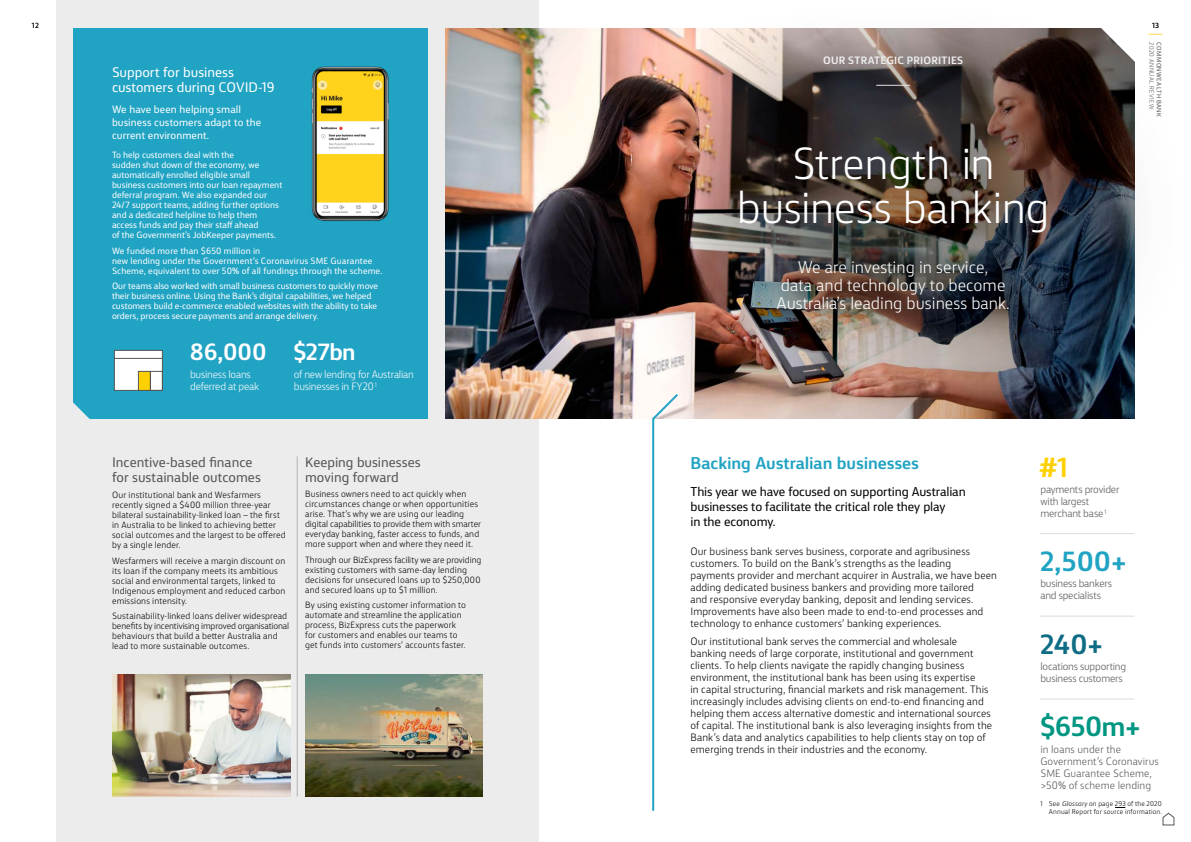
<style>
.page{position:relative;width:1191px;height:842px;background:#fff}
.page>*{position:absolute;margin:0;border:0;box-sizing:border-box;transform-origin:0 0}
.t1{font:300 42px/44px "CBA Sans";letter-spacing:-.015em;color:#fff;text-align:center}
.t2{font:700 26px "CBA Sans";color:#21a3c3}
.t3{font:700 26px "CBA Sans";color:#009682}
.t4{font:700 26px "CBA Sans";color:#0e6c84}
.t5{font:700 26px "CBA Sans";color:#ffd000}
.t6{font:700 22px "CBA Sans";letter-spacing:-.02em;color:#fff}
.t7{font:300 16px/18px "CBA Sans";color:#fff;text-align:center}
.t8{font:700 16px "CBA Sans";letter-spacing:-.005em;color:#21a3c3}
.t9{font:13px/15px "CBA Sans";letter-spacing:-.005em;color:#565656}
.t10{font:13px/15px "CBA Sans";letter-spacing:-.005em;color:#fff}
.t11{font:12px/15px "CBA Sans";letter-spacing:-.01em;color:#000}
.t12{font:300 10px/12px "CBA Sans";letter-spacing:.01em;color:#000}
.t13{font:300 10px/12px "CBA Sans";letter-spacing:-.015em;color:#565656}
.t14{font:300 10px/12px "CBA Sans";letter-spacing:.005em;color:#565656}
.t15{font:300 10px/12px "CBA Sans";letter-spacing:-.02em;color:#fff}
.t16{font:10px/13px "CBA Sans";letter-spacing:.005em;color:#fff}
.t17{font:700 10px "CBA Sans";letter-spacing:.02em;color:#fff}
.t18{font:300 8.5px/10px "CBA Sans";letter-spacing:.015em;color:#000}
.t19{font:8.5px/10px "CBA Sans";color:#fff}
.t20{font:700 7px "CBA Sans";color:#000}
.t21{font:300 6.5px/8.5px "CBA Sans";letter-spacing:.025em;color:#000;text-align:right}
.t22{font:300 6px "CBA Sans";letter-spacing:.065em;color:#565656}
.t23{font:6px "CBA Sans";letter-spacing:.06em;color:#565656}
.s1{font-style:italic}
</style>
<div class="page">
<div style="left:57px;top:0;width:482px;height:842px;background:#ececed"></div>
<img style="left:445px;top:29px;width:689px;height:390px">
<hr style="left:1040px;top:533px;width:94px;height:1px;background:#dadada">
<hr style="left:1040px;top:616px;width:94px;height:1px;background:#dadada">
<hr style="left:1040px;top:699px;width:94px;height:1px;background:#dadada">
<div style="left:589px;top:0;width:602px;height:382px;background:#000;opacity:.5"></div>
<div style="left:748px;top:231px;width:289px;height:111px;background:#000;opacity:.4"></div>
<svg style="left:651px;top:392px;width:29px;height:419px"></svg>
<div style="left:74px;top:29px;width:354px;height:390px;background:#21a3c3"></div>
<svg style="left:73px;top:402px;width:17px;height:17px"></svg>
<img style="left:305px;top:674px;width:177px;height:123px">
<hr style="left:297px;top:456px;width:1px;height:341px;background:#b1b2b3">
<img style="left:112px;top:674px;width:178px;height:123px">
<img style="left:311px;top:66px;width:78px;height:155px">
<div style="left:114px;top:350px;width:49px;height:41px;background:#fff;border:1px solid #565656"></div>
<svg style="left:114px;top:357px;width:49px;height:34px"></svg>
<svg style="left:1148px;top:34px;width:14px;height:1px"></svg>
<svg style="left:1162px;top:812px;width:12px;height:14px"></svg>
<p class="t20" style="left:32px;top:19px;width:8px">12</p>
<p class="t20" style="left:1152px;top:19px;width:9px">13</p>
<p class="t22" style="left:1156px;top:42px;width:69px;rotate:90deg">2020 ANNUAL REVIEW</p>
<p class="t23" style="left:1164px;top:42px;width:77px;rotate:90deg">COMMONWEALTH BANK</p>
<p class="t17" style="left:823px;top:52px;width:141px">OUR STRATEGIC PRIORITIES</p>
<h3 class="t10" style="left:112px;top:63px;width:164px">Support for business customers during COVID-19</h3>
<p class="t16" style="left:112px;top:102px;width:151px">We have been helping small business customers adapt to the current environment.</p>
<p class="t19" style="left:112px;top:149px;width:172px">To help customers deal with the<br>sudden shut down of the economy, we automatically enrolled eligible small business customers into our loan repayment deferral program. We also expanded our 24/7 support teams, adding further options and a dedicated helpline to help them access funds and pay their staff ahead<br>of the Government’s JobKeeper payments.</p>
<p class="t19" style="left:112px;top:245px;width:272px">We funded more than $650 million in<br>new lending under the Government’s Coronavirus SME Guarantee<br>Scheme, equivalent to over 50% of all fundings through the scheme.</p>
<p class="t19" style="left:112px;top:280px;width:268px">Our teams also worked with small business customers to quickly move their business online. Using the Bank’s digital capabilities, we helped customers build e-commerce enabled websites with the ability to take orders, process secure payments and arrange delivery.</p>
<h1 class="t1" style="left:737px;top:138px;width:314px">Strength in business banking</h1>
<h3 class="t7" style="left:776px;top:257px;width:235px">We are investing in service,<br>data and technology to become<br>Australia’s leading business bank.</h3>
<h3 class="t6" style="left:190px;top:332px;width:167px">86,000 $27bn</h3>
<p class="t15" style="left:190px;top:368px;width:71px">business loans deferred at peak</p>
<p class="t15" style="left:294px;top:368px;width:122px">of new lending for Australian businesses in FY20 <sup>1</sup></p>
<h3 class="t9" style="left:112px;top:454px;width:150px">Incentive-based finance for sustainable outcomes</h3>
<p class="t18" style="left:112px;top:489px;width:175px">Our institutional bank and Wesfarmers recently signed a $400 million three-year bilateral sustainability-linked loan – the first in Australia to be linked to achieving better social outcomes and the largest to be offered by a single lender.</p>
<p class="t18" style="left:112px;top:555px;width:175px">Wesfarmers will receive a margin discount on its loan if the company meets its ambitious social and environmental targets, linked to Indigenous employment and reduced carbon emissions intensity.</p>
<p class="t18" style="left:112px;top:610px;width:178px">Sustainability-linked loans deliver widespread benefits by incentivising improved organisational behaviours that build a better Australia and lead to more sustainable outcomes.</p>
<h3 class="t9" style="left:305px;top:453px;width:117px">Keeping businesses moving forward</h3>
<p class="t18" style="left:305px;top:488px;width:177px">Business owners need to act quickly when circumstances change or when opportunities arise. That’s why we are using our leading digital capabilities to provide them with smarter everyday banking, faster access to funds, and more support when and where they need it.</p>
<p class="t18" style="left:305px;top:554px;width:178px">Through our BizExpress facility we are providing existing customers with same-day lending decisions for unsecured loans up to $250,000 and secured loans up to $1 million.</p>
<p class="t18" style="left:305px;top:600px;width:162px">By using existing customer information to automate and streamline the application process, BizExpress cuts the paperwork for customers and enables our teams to get funds into customers’ accounts faster.</p>
<h3 class="t8" style="left:690px;top:449px;width:230px">Backing Australian businesses</h3>
<h3 class="t11" style="left:690px;top:483px;width:277px">This year we have focused on supporting Australian businesses to facilitate the critical role they play<br>in the economy.</h3>
<p class="t12" style="left:690px;top:544px;width:308px">Our business bank serves business, corporate and agribusiness customers. To build on the Bank’s strengths as the leading payments provider and merchant acquirer in Australia, we have been adding dedicated business bankers and providing more tailored<br>and responsive everyday banking, deposit and lending services.<br>Improvements have also been made to end‑to‑end processes and technology to enhance customers’ banking experiences.</p>
<p class="t12" style="left:690px;top:634px;width:303px">Our institutional bank serves the commercial and wholesale banking needs of large corporate, institutional and government clients. To help clients navigate the rapidly changing business environment, the institutional bank has been using its expertise<br>in capital structuring, financial markets and risk management. This increasingly includes advising clients on end-to-end financing and helping them access alternative domestic and international sources of capital. The institutional bank is also leveraging insights from the Bank’s data and analytics capabilities to help clients stay on top of emerging trends in their industries and the economy.</p>
<h2 class="t5" style="left:1040px;top:443px;width:30px">#1</h2>
<p class="t13" style="left:1040px;top:482px;width:81px">payments provider with largest merchant base <sup>1</sup></p>
<h2 class="t2" style="left:1040px;top:537px;width:89px">2,500+</h2>
<p class="t13" style="left:1040px;top:576px;width:73px">business bankers and specialists</p>
<h2 class="t4" style="left:1040px;top:620px;width:65px">240+</h2>
<p class="t13" style="left:1040px;top:659px;width:87px">locations supporting business customers</p>
<h2 class="t3" style="left:1040px;top:703px;width:103px">$650m+</h2>
<p class="t14" style="left:1040px;top:742px;width:120px">in loans under the<br>Government’s Coronavirus<br>SME Guarantee Scheme, &gt;50% of scheme lending</p>
<p class="t21" style="left:1040px;top:798px;width:123px">1 See <span class="s1">Glossary</span> on page 293 of the 2020<br>Annual Report for source information.</p>
</div>
